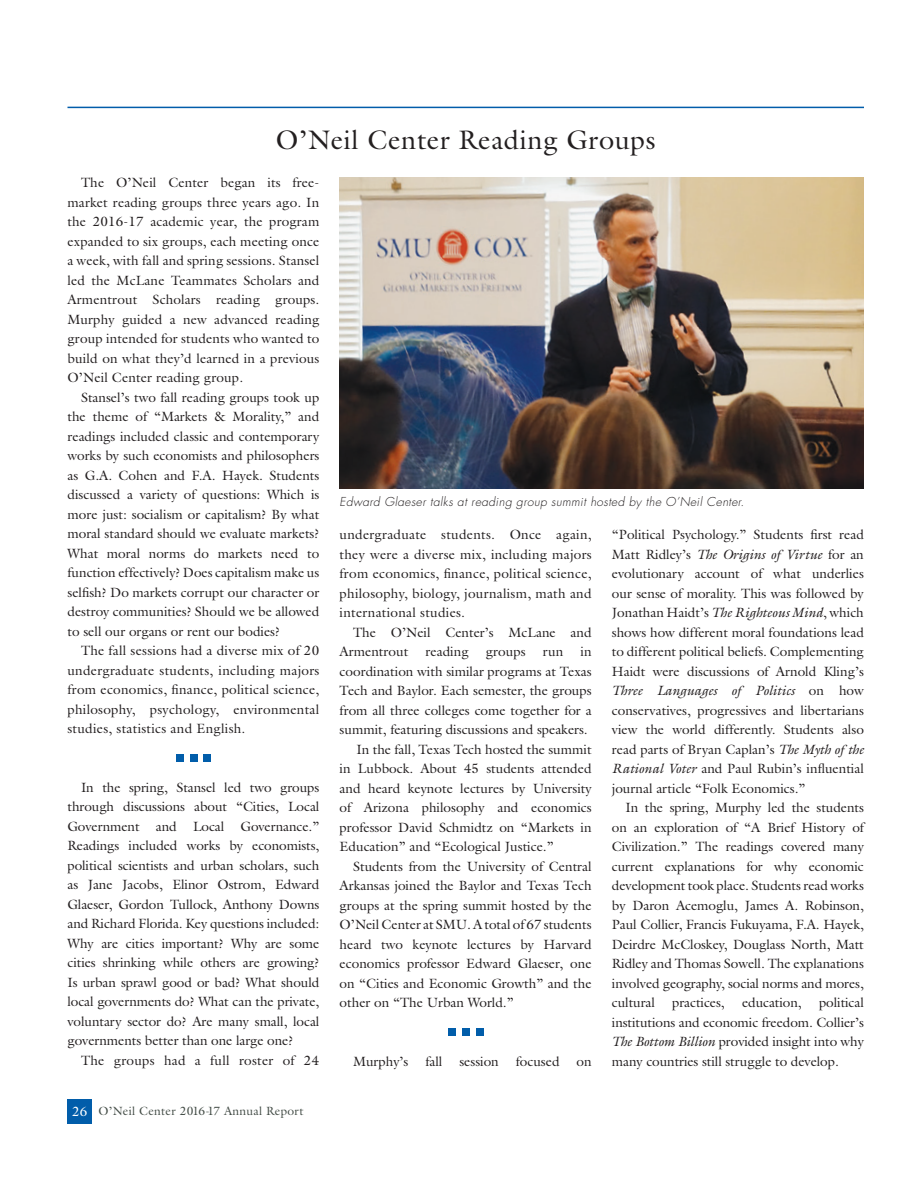
<style>
.page{position:relative;width:918px;height:1188px;background:#fff}
.page>*{position:absolute;margin:0;border:0;box-sizing:border-box;transform-origin:0 0}
.t1{font:27px "Galliard Std";letter-spacing:.025em;color:#231f20}
.t2{font:13.5px/19.5px "Galliard Std";color:#231f20;text-align:justify}
.t3{font:13.5px "Galliard Std";letter-spacing:.02em;color:#231f20}
.t4{font:italic 300 12px "Futura";letter-spacing:.03em;color:#231f20}
.t5{font:12px "Galliard Std";letter-spacing:.025em;color:#434c46}
.s1{font-size:13.5px;color:#fff}
.s2{font-style:italic}
</style>
<div class="page">
<div style="left:68px;top:1100px;width:24px;height:24px;background:#015daa"></div>
<img style="left:340px;top:178px;width:524px;height:310px">
<hr style="left:68px;top:107px;width:796px;height:1px;background:#015daa">
<div style="left:190px;top:754px;width:7px;height:8px;background:#015daa"></div>
<div style="left:176px;top:754px;width:7px;height:8px;background:#015daa"></div>
<div style="left:204px;top:754px;width:7px;height:8px;background:#015daa"></div>
<div style="left:462px;top:1028px;width:8px;height:8px;background:#015daa"></div>
<div style="left:448px;top:1028px;width:8px;height:8px;background:#015daa"></div>
<div style="left:476px;top:1028px;width:8px;height:8px;background:#015daa"></div>
<p class="t1" style="left:276px;top:123px;width:381px">O’Neil Center Reading Groups</p>
<p class="t2" style="left:68px;top:173px;width:253px;text-indent:14px">The O’Neil Center began its free&shy;market reading groups three years ago. In the 2016-17 academic year, the program expanded to six groups, each meeting once a week, with fall and spring sessions. Stansel led the McLane Teammates Scholars and Armentrout Scholars reading groups.<br>Murphy guided a new advanced reading group intended for students who wanted to build on what they’d learned in a previous O’Neil Center reading group.</p>
<p class="t2" style="left:68px;top:387px;width:253px;text-indent:14px">Stansel’s two fall reading groups took up the theme of “Markets &amp; Morality,” and readings included classic and contemporary works by such economists and philosophers as G.A. Cohen and F.A. Hayek. Students discussed a variety of questions: Which is more just: socialism or capitalism? By what moral standard should we evaluate markets?<br>What moral norms do markets need to function effectively? Does capitalism make us selfish? Do markets corrupt our character or destroy communities? Should we be allowed to sell our organs or rent our bodies?</p>
<p class="t2" style="left:68px;top:641px;width:253px;text-indent:14px">The fall sessions had a diverse mix of 20 undergraduate students, including majors from economics, finance, political science, philosophy, psychology, environmental studies, statistics and English.</p>
<p class="t2" style="left:68px;top:777px;width:253px;text-indent:14px">In the spring, Stansel led two groups through discussions about “Cities, Local Government and Local Governance.” Readings included works by economists, political scientists and urban scholars, such as Jane Jacobs, Elinor Ostrom, Edward Glaeser, Gordon Tullock, Anthony Downs and Richard Florida. Key questions included:<br>Why are cities important? Why are some cities shrinking while others are growing?<br>Is urban sprawl good or bad? What should local governments do? What can the private, voluntary sector do? Are many small, local governments better than one large one?</p>
<p class="t3" style="left:81px;top:1052px;width:240px">The groups had a full roster of 24</p>
<p class="t5" style="left:72px;top:1103px;width:233px"><span class="s1">26</span> O’Neil Center 2016-17 Annual Report</p>
<p class="t4" style="left:340px;top:494px;width:406px">Edward Glaeser talks at reading group summit hosted by the O’Neil Center.</p>
<p class="t2" style="left:340px;top:525px;width:254px">undergraduate students. Once again, they were a diverse mix, including majors from economics, finance, political science, philosophy, biology, journalism, math and international studies.</p>
<p class="t2" style="left:340px;top:622px;width:254px;text-indent:14px">The O’Neil Center’s McLane and<br>Armentrout</p>
<p class="t2" style="left:426px;top:642px;width:45px">reading</p>
<p class="t2" style="left:486px;top:642px;width:41px">groups</p>
<p class="t2" style="left:543px;top:642px;width:22px">run</p>
<p class="t2" style="left:340px;top:642px;width:254px;text-indent:241px">in coordination with similar programs at Texas Tech and Baylor. Each semester, the groups from all three colleges come together for a summit, featuring discussions and speakers.</p>
<p class="t2" style="left:340px;top:739px;width:254px;text-indent:17px">In the fall, Texas Tech hosted the summit in Lubbock. About 45 students attended and heard keynote lectures by University of Arizona philosophy and economics professor David Schmidtz on “Markets in Education” and “Ecological Justice.”</p>
<p class="t2" style="left:340px;top:856px;width:254px;text-indent:14px">Students from the University of Central Arkansas joined the Baylor and Texas Tech groups at the spring summit hosted by the O’Neil Center at SMU. A total of 67 students heard two keynote lectures by Harvard economics professor Edward Glaeser, one on “Cities and Economic Growth” and the other on “The Urban World.”</p>
<p class="t2" style="left:353px;top:1051px;width:57px">Murphy’s</p>
<p class="t2" style="left:425px;top:1051px;width:19px">fall</p>
<p class="t2" style="left:459px;top:1051px;width:41px">session</p>
<p class="t2" style="left:516px;top:1051px;width:45px">focused</p>
<p class="t2" style="left:577px;top:1051px;width:17px">on</p>
<p class="t2" style="left:612px;top:525px;width:254px">“Political Psychology.” Students first read Matt Ridley’s <span class="s2">The Origins of Virtue</span> for an evolutionary account of what underlies our sense of morality. This was followed by Jonathan Haidt’s <span class="s2">The Righteous Mind</span>, which shows how different moral foundations lead to different political beliefs. Complementing Haidt were discussions of Arnold Kling’s <span class="s2">Three Languages of Politics</span> on how conservatives, progressives and libertarians view the world differently. Students also read parts of Bryan Caplan’s <span class="s2">The Myth of the Rational Voter</span> and Paul Rubin’s influential journal article “Folk Economics.”</p>
<p class="t2" style="left:612px;top:798px;width:254px;text-indent:14px">In the spring, Murphy led the students on an exploration of “A Brief History of Civilization.” The readings covered many current explanations for why economic development took place. Students read works by Daron Acemoglu, James A. Robinson, Paul Collier, Francis Fukuyama, F.A. Hayek, Deirdre McCloskey, Douglass North, Matt Ridley and Thomas Sowell. The explanations involved geography, social norms and mores, cultural</p>
<p class="t2" style="left:612px;top:993px;width:254px;text-indent:207px">political institutions and economic freedom. Collier’s <span class="s2">The Bottom Billion</span> provided insight into why many countries still struggle to develop.</p>
<p class="t2" style="left:672px;top:993px;width:54px">practices,</p>
<p class="t2" style="left:742px;top:993px;width:61px">education,</p>
</div>
